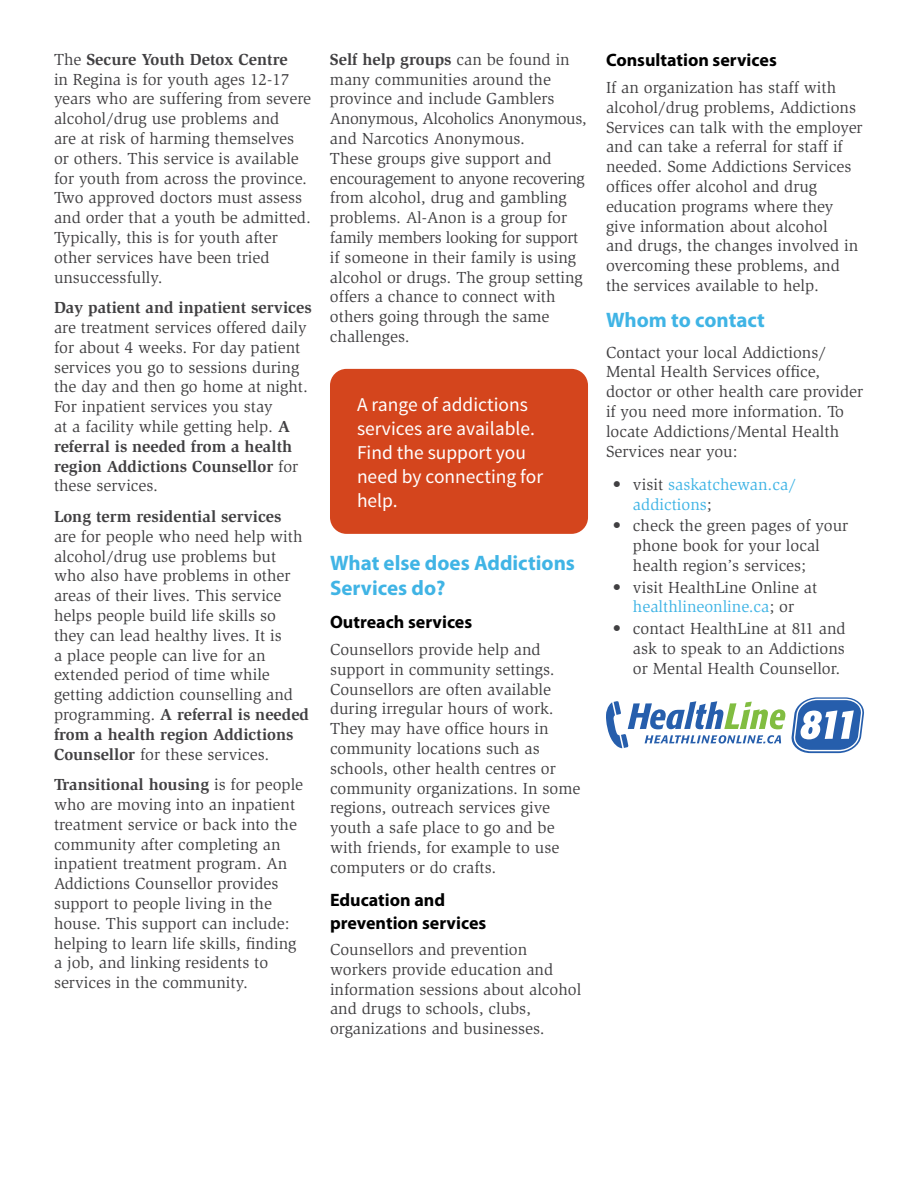
<style>
.page{position:relative;width:918px;height:1188px;background:#fff}
.page>*{position:absolute;margin:0;border:0;box-sizing:border-box;transform-origin:0 0}
.t1{font:700 21px/25.2px "Myriad Pro";color:#40b4e5}
.t2{font:19.5px/24px "Source Sans Pro";color:#fff}
.t3{font:700 18px/22.5px "Myriad Pro";color:#000}
.t4{font:16.5px/19.8px "Slimbach Std";color:#414042}
.t5{font:700 16.5px "Slimbach Std";color:#414042}
.t6{font:16.5px/19.8px "Slimbach Std";color:#40b4e5}
.s1{font-weight:700}
.s2{color:#414042}
.s3{color:#40b4e5}
</style>
<div class="page">
<div style="left:330px;top:369px;width:258px;height:165px;background:#d4451d;border-radius:17px"></div>
<svg style="left:791px;top:697px;width:73px;height:56px"></svg>
<svg style="left:606px;top:701px;width:179px;height:47px"></svg>
<p class="t4" style="left:54px;top:49px;width:259px">The <span class="s1">Secure Youth Detox Centre<br></span>in Regina is for youth ages 12-17 years who are suffering from severe alcohol/drug use problems and<br>are at risk of harming themselves or others. This service is available for youth from across the province.<br>Two approved doctors must assess and order that a youth be admitted.<br>Typically, this is for youth after other services have been tried unsuccessfully.</p>
<p class="t5" style="left:54px;top:298px;width:259px">Day patient and inpatient services</p>
<p class="t4" style="left:54px;top:318px;width:256px">are treatment services offered daily for about 4 weeks. For day patient services you go to sessions during the day and then go home at night.<br>For inpatient services you stay<br>at a facility while getting help. <span class="s1">A referral is needed from a health region Addictions Counsellor</span> for these services.</p>
<p class="t5" style="left:54px;top:507px;width:229px">Long term residential services</p>
<p class="t4" style="left:54px;top:527px;width:257px">are for people who need help with alcohol/drug use problems but who also have problems in other areas of their lives. This service helps people build life skills so they can lead healthy lives. It is<br>a place people can live for an extended period of time while getting addiction counselling and programming. <span class="s1">A referral is needed from a health region Addictions<br>Counsellor</span> for these services.</p>
<p class="t4" style="left:54px;top:775px;width:251px"><span class="s1">Transitional housing</span> is for people who are moving into an inpatient treatment service or back into the community after completing an inpatient treatment program. An<br>Addictions Counsellor provides support to people living in the house. This support can include: helping to learn life skills, finding a job, and linking residents to services in the community.</p>
<p class="t4" style="left:330px;top:50px;width:258px"><span class="s1">Self help groups</span> can be found in many communities around the province and include Gamblers<br>Anonymous, Alcoholics Anonymous, and Narcotics Anonymous.<br>These groups give support and encouragement to anyone recovering from alcohol, drug and gambling problems. Al-Anon is a group for family members looking for support if someone in their family is using alcohol or drugs. The group setting offers a chance to connect with others going through the same challenges.</p>
<p class="t2" style="left:357px;top:392px;width:188px">A range of addictions services are available.<br>Find the support you need by connecting for help.</p>
<p class="t1" style="left:330px;top:550px;width:247px">What else does Addictions<br>Services do?</p>
<p class="t3" style="left:330px;top:611px;width:144px">Outreach services</p>
<p class="t4" style="left:330px;top:640px;width:252px">Counsellors provide help and support in community settings.<br>Counsellors are often available during irregular hours of work.<br>They may have office hours in community locations such as schools, other health centres or community organizations. In some regions, outreach services give youth a safe place to go and be with friends, for example to use computers or do crafts.</p>
<p class="t3" style="left:330px;top:889px;width:158px">Education and prevention services</p>
<p class="t4" style="left:330px;top:940px;width:253px">Counsellors and prevention workers provide education and information sessions about alcohol and drugs to schools, clubs, organizations and businesses.</p>
<p class="t3" style="left:606px;top:49px;width:172px">Consultation services</p>
<p class="t4" style="left:606px;top:78px;width:258px">If an organization has staff with alcohol/drug problems, Addictions Services can talk with the employer and can take a referral for staff if needed. Some Addictions Services offices offer alcohol and drug education programs where they give information about alcohol<br>and drugs, the changes involved in overcoming these problems, and the services available to help.</p>
<p class="t1" style="left:606px;top:308px;width:161px">Whom to contact</p>
<p class="t4" style="left:606px;top:342px;width:259px">Contact your local Addictions/<br>Mental Health Services office, doctor or other health care provider if you need more information. To locate Addictions/Mental Health<br>Services near you:</p>
<p class="t6" style="left:633px;top:475px;width:165px;text-indent:-20px"><span class="s2">• visit</span> saskatchewan.ca/ addictions<span class="s2">;</span></p>
<p class="t4" style="left:633px;top:516px;width:217px;text-indent:-20px">• check the green pages of your phone book for your local health region’s services;</p>
<p class="t4" style="left:613px;top:577px;width:206px;text-align:center">• visit HealthLine Online at <span class="s3">healthlineonline.ca</span>; or</p>
<p class="t4" style="left:633px;top:619px;width:214px;text-align:justify;text-indent:-20px">• contact HealthLine at 811 and ask to speak to an Addictions or Mental Health Counsellor.</p>
</div>
